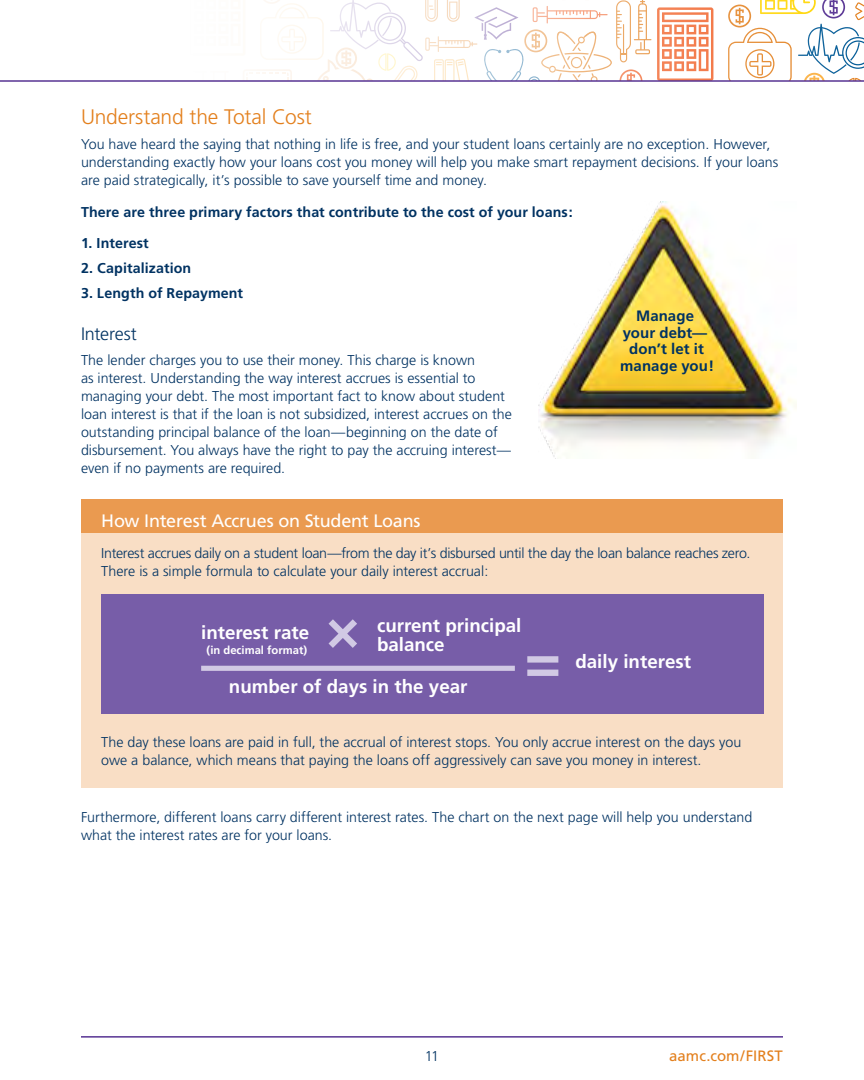
<style>
.page{position:relative;width:864px;height:1080px;background:#fff}
.page>*{position:absolute;margin:0;border:0;box-sizing:border-box;transform-origin:0 0}
.t1{font:700 61.2px "Frutiger";color:#d1c9e4}
.t2{font:300 21px "Frutiger";letter-spacing:-.01em;color:#e37f1c}
.t3{font:700 18.75px "Frutiger";color:#fff}
.t4{font:18px "Frutiger";letter-spacing:-.015em;color:#fff}
.t5{font:300 18px "Frutiger";letter-spacing:-.01em;color:#003262}
.t6{font:700 15px/16.5px "Frutiger";letter-spacing:.005em;color:#003262;text-align:center}
.t7{font:15px "Frutiger";letter-spacing:.005em;color:#e37f1c}
.t8{font:300 14.25px/18px "Frutiger";color:#003262}
.t9{font:700 14.25px "Frutiger";letter-spacing:.005em;color:#003262}
.t10{font:700 11.25px "Frutiger";color:#fff}
</style>
<div class="page">
<hr style="left:81px;top:1036px;width:702px;height:2px;background:#573393">
<div style="left:81px;top:499px;width:702px;height:288px;background:#f9dec5"></div>
<div style="left:81px;top:499px;width:702px;height:39px;background:#ea9a50"></div>
<div style="left:81px;top:534px;width:702px;height:38px;background:#f9dec5"></div>
<div style="left:101px;top:595px;width:663px;height:119px;background:#775da8"></div>
<div style="left:201px;top:666px;width:314px;height:5px;background:#d1c9e4"></div>
<img style="left:538px;top:202px;width:259px;height:255px">
<svg style="left:657px;top:7px;width:56px;height:73px"></svg>
<svg style="left:728px;top:0;width:136px;height:80px"></svg>
<svg style="left:259px;top:0;width:392px;height:80px"></svg>
<hr style="left:0;top:80px;width:864px;height:2px;background:#573393">
<h2 class="t2" style="left:81px;top:105px;width:232px">Understand the Total Cost</h2>
<p class="t8" style="left:81px;top:136px;width:699px">You have heard the saying that nothing in life is free, and your student loans certainly are no exception. However, understanding exactly how your loans cost you money will help you make smart repayment decisions. If your loans are paid strategically, it’s possible to save yourself time and money.</p>
<p class="t9" style="left:81px;top:203px;width:493px">There are three primary factors that contribute to the cost of your loans:</p>
<p class="t9" style="left:81px;top:235px;width:69px">1. Interest</p>
<p class="t9" style="left:81px;top:260px;width:112px">2. Capitalization</p>
<p class="t9" style="left:81px;top:284px;width:164px">3. Length of Repayment</p>
<p class="t5" style="left:81px;top:324px;width:57px">Interest</p>
<p class="t8" style="left:81px;top:352px;width:432px">The lender charges you to use their money. This charge is known<br>as interest. Understanding the way interest accrues is essential to managing your debt. The most important fact to know about student loan interest is that if the loan is not subsidized, interest accrues on the outstanding principal balance of the loan—beginning on the date of disbursement. You always have the right to pay the accruing interest— even if no payments are required.</p>
<p class="t4" style="left:101px;top:510px;width:321px">How Interest Accrues on Student Loans</p>
<p class="t8" style="left:101px;top:545px;width:651px">Interest accrues daily on a student loan—from the day it’s disbursed until the day the loan balance reaches zero.<br>There is a simple formula to calculate your daily interest accrual:</p>
<p class="t6" style="left:620px;top:308px;width:96px">Manage your debt— don’t let it manage you!</p>
<h3 class="t3" style="left:201px;top:622px;width:110px">interest rate</h3>
<h3 class="t3" style="left:377px;top:614px;width:146px">current principal</h3>
<p class="t10" style="left:207px;top:643px;width:102px">(in decimal format)</p>
<h3 class="t3" style="left:377px;top:633px;width:69px">balance</h3>
<h1 class="t1" style="left:325px;top:592px;width:38px">×</h1>
<h1 class="t1" style="left:525px;top:624px;width:38px">=</h1>
<h3 class="t3" style="left:229px;top:675px;width:240px">number of days in the year</h3>
<h3 class="t3" style="left:575px;top:651px;width:117px">daily interest</h3>
<p class="t8" style="left:101px;top:734px;width:642px">The day these loans are paid in full, the accrual of interest stops. You only accrue interest on the days you owe a balance, which means that paying the loans off aggressively can save you money in interest.</p>
<p class="t8" style="left:81px;top:808px;width:673px">Furthermore, different loans carry different interest rates. The chart on the next page will help you understand what the interest rates are for your loans.</p>
<p class="t8" style="left:425px;top:1047px;width:16px">11</p>
<p class="t7" style="left:669px;top:1047px;width:115px">aamc.com/FIRST</p>
</div>
